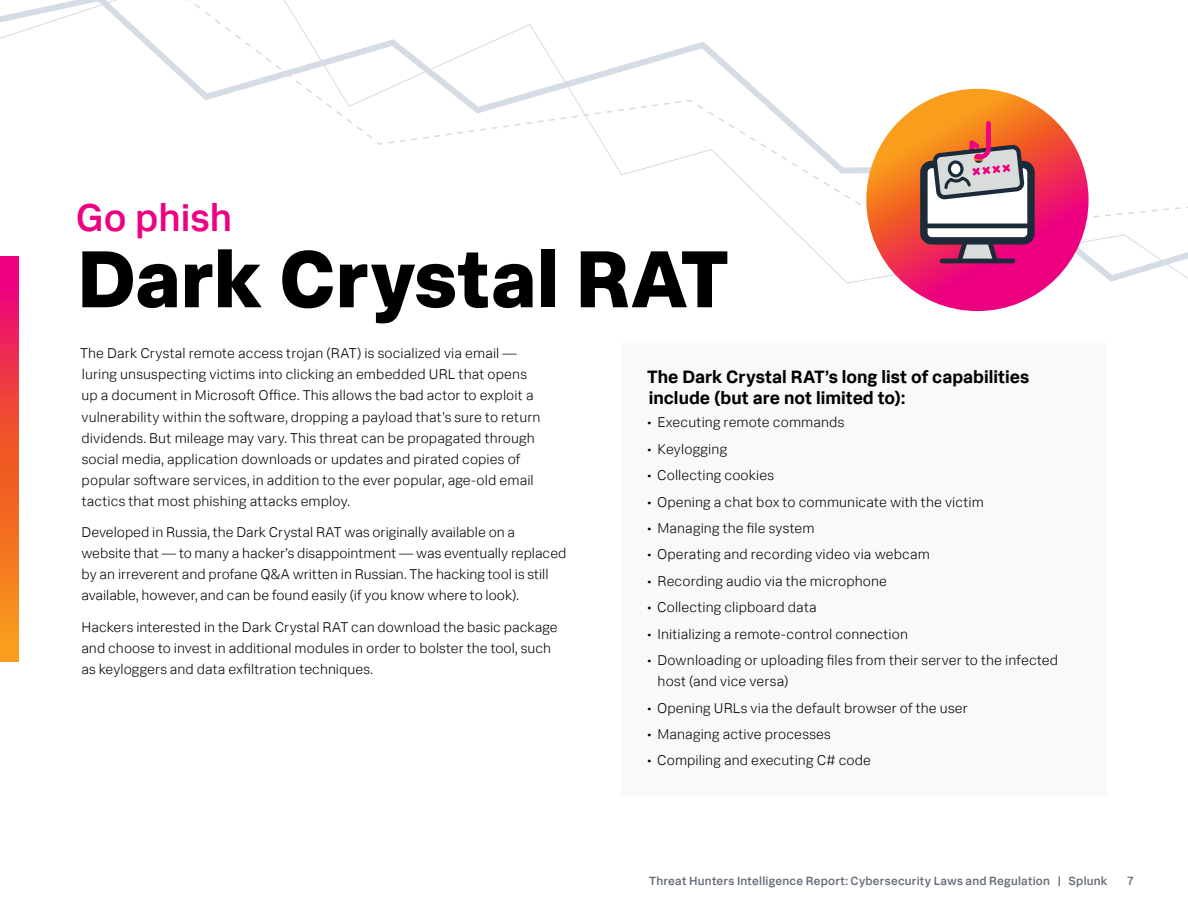
<style>
.page{position:relative;width:1188px;height:918px;background:#fff}
.page>*{position:absolute;margin:0;border:0;box-sizing:border-box;transform-origin:0 0}
.t1{font:800 81px "Splunk Data Sans Pro";color:#000}
.t2{font:500 39px "Splunk Data Sans Pro";color:#ed0081}
.t3{font:700 18px/21px "Splunk Data Sans Pro";color:#000}
.t4{font:300 14.25px/21px "Splunk Data Sans Pro";letter-spacing:.005em;color:#000}
.t5{font:500 12px "Splunk Data Sans Pro";letter-spacing:.015em;color:#656c76}
</style>
<div class="page">
<svg style="left:0;top:0;width:1188px;height:304px"></svg>
<svg style="left:866px;top:89px;width:223px;height:222px;background:#f25046"></svg>
<svg style="left:918px;top:120px;width:267px;height:144px"></svg>
<hr style="left:925px;top:224px;width:104px;height:4px;background:#1c2b39">
<svg style="left:0;top:256px;width:18px;height:406px;background:#f15239"></svg>
<div style="left:621px;top:343px;width:486px;height:93px;background:#f8f9fb"></div>
<div style="left:621px;top:417px;width:486px;height:42px;background:#f8f9fb"></div>
<div style="left:621px;top:444px;width:486px;height:41px;background:#f8f9fb"></div>
<div style="left:621px;top:470px;width:486px;height:41px;background:#f8f9fb"></div>
<div style="left:621px;top:496px;width:486px;height:42px;background:#f8f9fb"></div>
<div style="left:621px;top:523px;width:486px;height:41px;background:#f8f9fb"></div>
<div style="left:621px;top:549px;width:486px;height:42px;background:#f8f9fb"></div>
<div style="left:621px;top:576px;width:486px;height:41px;background:#f8f9fb"></div>
<div style="left:621px;top:602px;width:486px;height:41px;background:#f8f9fb"></div>
<div style="left:621px;top:628px;width:486px;height:42px;background:#f8f9fb"></div>
<div style="left:621px;top:655px;width:486px;height:62px;background:#f8f9fb"></div>
<div style="left:621px;top:702px;width:486px;height:42px;background:#f8f9fb"></div>
<div style="left:621px;top:729px;width:486px;height:41px;background:#f8f9fb"></div>
<div style="left:621px;top:755px;width:486px;height:41px;background:#f8f9fb"></div>
<h2 class="t2" style="left:76px;top:193px;width:158px">Go phish</h2>
<h1 class="t1" style="left:78px;top:229px;width:653px">Dark Crystal RAT</h1>
<p class="t4" style="left:80px;top:343px;width:462px">The Dark Crystal remote access trojan (RAT) is socialized via email — luring unsuspecting victims into clicking an embedded URL that opens up a document in Microsoft Office. This allows the bad actor to exploit a vulnerability within the software, dropping a payload that’s sure to return dividends. But mileage may vary. This threat can be propagated through social media, application downloads or updates and pirated copies of popular software services, in addition to the ever popular, age-old email tactics that most phishing attacks employ.</p>
<p class="t4" style="left:81px;top:521px;width:487px">Developed in Russia, the Dark Crystal RAT was originally available on a website that — to many a hacker’s disappointment — was eventually replaced by an irreverent and profane Q&amp;A written in Russian. The hacking tool is still available, however, and can be found easily (if you know where to look).</p>
<p class="t4" style="left:81px;top:616px;width:478px">Hackers interested in the Dark Crystal RAT can download the basic package and choose to invest in additional modules in order to bolster the tool, such as keyloggers and data exfiltration techniques.</p>
<p class="t3" style="left:647px;top:366px;width:384px">The Dark Crystal RAT’s long list of capabilities include (but are not limited to):</p>
<p class="t4" style="left:647px;top:412px;width:199px">• Executing remote commands</p>
<p class="t4" style="left:647px;top:438px;width:81px">• Keylogging</p>
<p class="t4" style="left:647px;top:465px;width:128px">• Collecting cookies</p>
<p class="t4" style="left:647px;top:491px;width:338px">• Opening a chat box to communicate with the victim</p>
<p class="t4" style="left:647px;top:517px;width:169px">• Managing the file system</p>
<p class="t4" style="left:647px;top:544px;width:284px">• Operating and recording video via webcam</p>
<p class="t4" style="left:647px;top:570px;width:241px">• Recording audio via the microphone</p>
<p class="t4" style="left:647px;top:597px;width:171px">• Collecting clipboard data</p>
<p class="t4" style="left:647px;top:623px;width:262px">• Initializing a remote-control connection</p>
<p class="t4" style="left:658px;top:650px;width:402px;text-indent:-10px">• Downloading or uploading files from their server to the infected host (and vice versa)</p>
<p class="t4" style="left:647px;top:697px;width:322px">• Opening URLs via the default browser of the user</p>
<p class="t4" style="left:647px;top:723px;width:185px">• Managing active processes</p>
<p class="t4" style="left:647px;top:750px;width:225px">• Compiling and executing C# code</p>
<p class="t5" style="left:649px;top:873px;width:460px">Threat Hunters Intelligence Report: Cybersecurity Laws and Regulation | Splunk</p>
<p class="t5" style="left:1127px;top:873px;width:9px">7</p>
</div>
